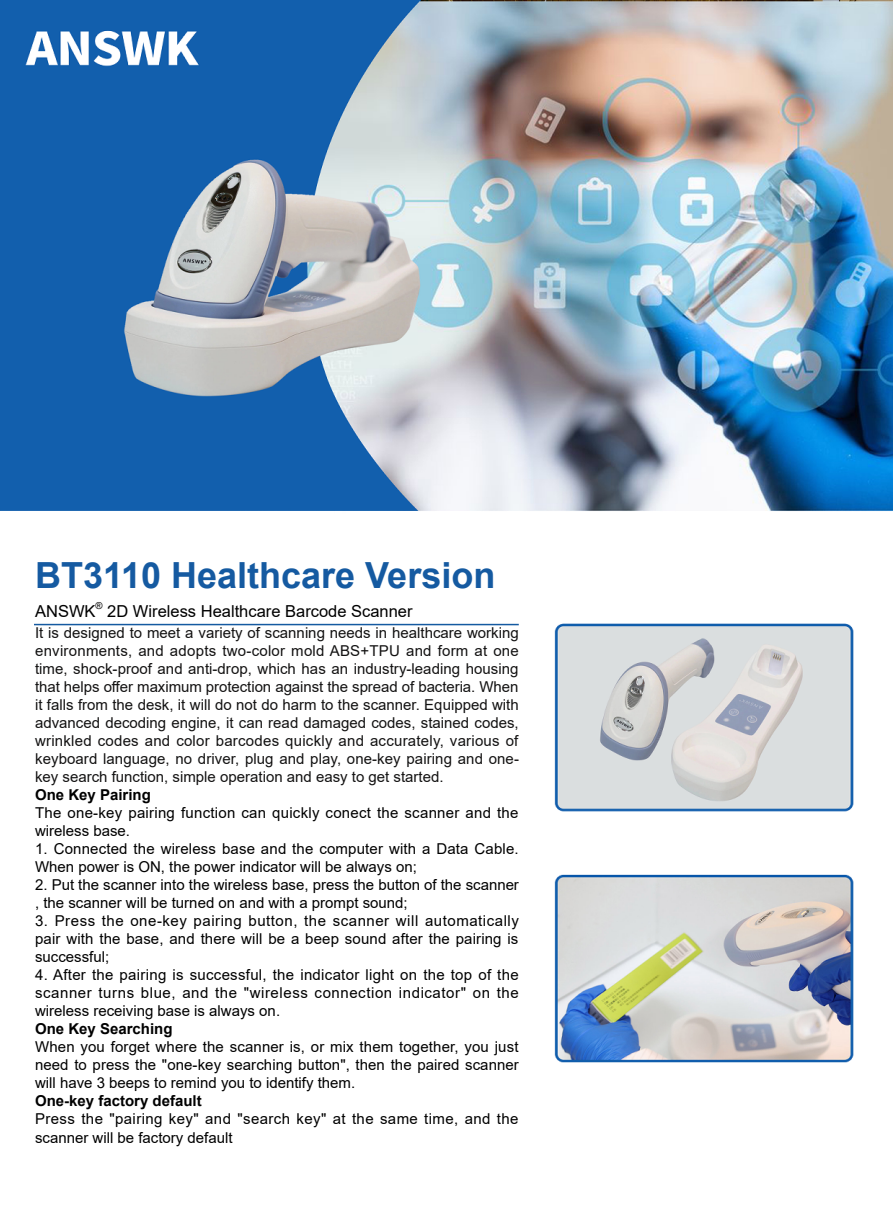
<style>
.page{position:relative;width:893px;height:1212px;background:#fff}
.page>*{position:absolute;margin:0;border:0;box-sizing:border-box;transform-origin:0 0}
.t1{font:700 36px "Arial";color:#155aa1}
.t2{font:16.5px "Arial";color:#000}
.t3{font:15px/18px "Arial";color:#000}
.t4{font:15px/18px "Arial";color:#131212;text-align:justify}
.t5{font:15px/18.8px "Arial";letter-spacing:.025em;color:#000}
.t6{font:700 15px "Arial";color:#000}
.t7{font:9.6px "Arial";color:#000}
</style>
<div class="page">
<img style="left:0;top:0;width:893px;height:1063px">
<hr style="left:34px;top:624px;width:485px;height:1px;background:#155aa1">
<h1 class="t1" style="left:35px;top:550px;width:462px">BT3110 Healthcare Version</h1>
<p class="t2" style="left:35px;top:599px;width:62px">ANSWK</p>
<p class="t7" style="left:96px;top:599px;width:9px">®</p>
<p class="t2" style="left:107px;top:599px;width:307px">2D Wireless Healthcare Barcode Scanner</p>
<p class="t4" style="left:35px;top:624px;width:485px">It is designed to meet a variety of scanning needs in healthcare working environments, and adopts two-color mold ABS+TPU and form at one time, shock-proof and anti-drop, which has an industry-leading housing that helps offer maximum protection against the spread of bacteria. When it falls from the desk, it will do not do harm to the scanner. Equipped with advanced decoding engine, it can read damaged codes, stained codes, wrinkled codes and color barcodes quickly and accurately, various of keyboard language, no driver, plug and play, one-key pairing and one&shy;key search function, simple operation and easy to get started.</p>
<p class="t6" style="left:35px;top:784px;width:117px">One Key Pairing</p>
<p class="t3" style="left:35px;top:804px;width:485px">The one-key pairing function can quickly conect the scanner and the wireless base.</p>
<p class="t3" style="left:35px;top:840px;width:485px">1. Connected the wireless base and the computer with a Data Cable.<br>When power is ON, the power indicator will be always on;</p>
<p class="t3" style="left:35px;top:876px;width:485px">2. Put the scanner into the wireless base, press the button of the scanner , the scanner will be turned on and with a prompt sound;</p>
<p class="t3" style="left:35px;top:912px;width:485px;text-align:justify">3. Press the one-key pairing button, the scanner will automatically pair with the base, and there will be a beep sound after the pairing is successful;</p>
<p class="t3" style="left:35px;top:966px;width:485px;text-align:justify">4. After the pairing is successful, the indicator light on the top of the scanner turns blue, and the "wireless connection indicator" on the wireless receiving base is always on.</p>
<p class="t6" style="left:35px;top:1018px;width:139px">One Key Searching</p>
<p class="t3" style="left:35px;top:1038px;width:485px;text-align:justify">When you forget where the scanner is, or mix them together, you just need to press the "one-key searching button", then the paired scanner will have 3 beeps to remind you to identify them.</p>
<p class="t6" style="left:35px;top:1090px;width:168px">One-key factory default</p>
<p class="t5" style="left:35px;top:1110px;width:485px">Press the "pairing key" and "search key" at the same time, and the scanner will be factory default</p>
</div>
